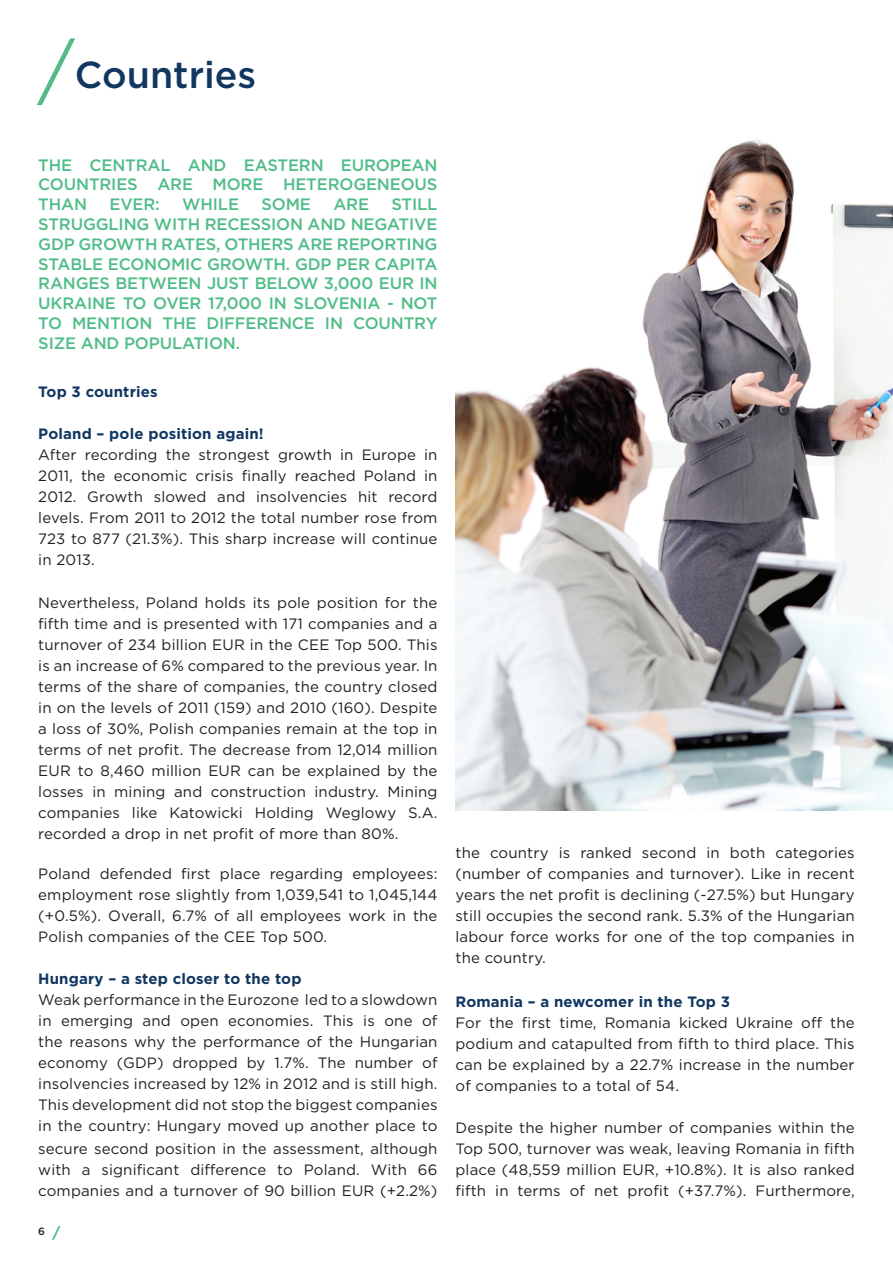
<style>
.page{position:relative;width:893px;height:1263px;background:#fff}
.page>*{position:absolute;margin:0;border:0;box-sizing:border-box;transform-origin:0 0}
.t1{font:500 37.5px "Gotham";color:#113761}
.t2{font:500 16.5px/19.8px "Gotham";letter-spacing:-.01em;color:#50bd88}
.t3{font:15px/21px "Gotham";letter-spacing:.01em;color:#231f20;text-align:justify}
.t4{font:700 15px "Gotham";letter-spacing:.01em;color:#113761}
.t5{font:500 10.5px "Gotham";color:#231f20}
.s1{font-weight:400;font-size:72px;color:#50bd88}
.s2{font-weight:700;font-size:15px;color:#50bd88}
</style>
<div class="page">
<img style="left:455px;top:140px;width:438px;height:670px">
<h1 class="t1" style="left:38px;top:51px;width:220px"><span class="s1">/</span>COUNTRIES</h1>
<p class="t2" style="left:38px;top:155px;width:401px">THE CENTRAL AND EASTERN EUROPEAN<br>COUNTRIES ARE MORE HETEROGENEOUS<br>THAN</p>
<p class="t2" style="left:109px;top:194px;width:52px">EVER:</p>
<p class="t2" style="left:182px;top:194px;width:13px">WHILE</p>
<p class="t2" style="left:261px;top:194px;width:13px">SOME</p>
<p class="t2" style="left:333px;top:194px;width:13px">ARE</p>
<p class="t2" style="left:391px;top:194px;width:30px">STILL</p>
<p class="t2" style="left:38px;top:214px;width:33px">STRUGGLING</p>
<p class="t2" style="left:154px;top:214px;width:97px">WITHRECESSION</p>
<p class="t2" style="left:308px;top:214px;width:14px">AND</p>
<p class="t2" style="left:351px;top:214px;width:13px">NEGA</p>
<p class="t2" style="left:399px;top:214px;width:21px">TIVE</p>
<p class="t2" style="left:38px;top:234px;width:13px">GDP</p>
<p class="t2" style="left:79px;top:234px;width:15px">GROW</p>
<p class="t2" style="left:135px;top:234px;width:126px">TH RATES, OTHERS</p>
<p class="t2" style="left:298px;top:234px;width:13px">ARE</p>
<p class="t2" style="left:337px;top:234px;width:13px">REPOR</p>
<p class="t2" style="left:396px;top:234px;width:21px">TING</p>
<p class="t2" style="left:38px;top:254px;width:32px">STABLE</p>
<p class="t2" style="left:108px;top:254px;width:36px">ECONOMI</p>
<p class="t2" style="left:190px;top:254px;width:32px">C GROW</p>
<p class="t2" style="left:263px;top:254px;width:45px">TH. GDP</p>
<p class="t2" style="left:38px;top:254px;width:401px;text-indent:298px">PER CAPITA<br>RANGES BETWEEN JUST BELOW 3,000 EUR</p>
<p class="t2" style="left:38px;top:273px;width:401px;text-indent:381px">IN<br>U KRAINE TO OVER 17,000 IN SLOVENIA - NOT<br>TO MENTION THE DIFFERENCE IN COUNTRY<br>SIZE AND POPULATION.</p>
<p class="t4" style="left:38px;top:381px;width:121px">Top 3 countries</p>
<p class="t4" style="left:38px;top:423px;width:227px">Poland – pole position again!</p>
<p class="t3" style="left:38px;top:444px;width:401px">After recording the strongest growth in Europe in 2011, the economic crisis finally reached Poland in 2012. Growth slowed and insolvencies hit record levels. From 2011 to 2012 the total number rose from 723 to 877 (21.3%). This sharp increase will continue in 2013.</p>
<p class="t3" style="left:38px;top:591px;width:401px">Nevertheless, Poland holds its pole position for the fifth time and is presented with 171 companies and a turnover of 234 billion EUR in the CEE Top 500. This is an increase of 6% compared to the previous year. In terms of the share of companies, the country closed in on the levels of 2011 (159) and 2010 (160). Despite a loss of 30%, Polish companies remain at the top in terms of net profit. The decrease from 12,014 million EUR to 8,460 million EUR can be explained by the losses in mining and construction industry. M ining companies like Katowicki Holding Weglowy S.A. recorded a drop in net profit of more than 80%.</p>
<p class="t3" style="left:38px;top:863px;width:401px">Poland defended first place regarding employees: employment rose slightly from 1,039,541 to 1,045,144 (+0.5%). Overall, 6.7% of all employees work in the Polish companies of the CEE Top 500.</p>
<p class="t4" style="left:38px;top:969px;width:265px">Hungary – a step closer to the top</p>
<p class="t3" style="left:38px;top:989px;width:401px">Weak performance in the Eurozone led to a slowdown in emerging and open economies. This is one of the reasons why the performance of the Hungarian economy (GDP) dropped by 1.7%. The number of insolvencies increased by 12% in 2012 and is still high.<br>This development did not stop the biggest companies in the country: Hungary moved up another place to</p>
<p class="t3" style="left:38px;top:1138px;width:401px">secure second position in the assessment, although with a significant difference to Poland. With 66 companies and a turnover of 90 billion EUR (+2.2%)</p>
<p class="t5" style="left:38px;top:1224px;width:24px">6 <span class="s2">/</span></p>
<p class="t3" style="left:455px;top:842px;width:401px">the country is ranked second in both categories (number of companies and turnover). Like in recent years the net profit is declining (-27.5%) but Hungary still occupies the second rank. 5.3% of the Hungarian labour force works for one of the top companies in the country.</p>
<p class="t4" style="left:455px;top:992px;width:276px">Romania – a newcomer in the Top 3</p>
<p class="t3" style="left:455px;top:1012px;width:401px">For the first time, Romania kicked Ukraine off the podium and catapulted from fifth to third place. This can be explained by a 22.7% increase in the number of companies to a total of 54.</p>
<p class="t3" style="left:455px;top:1117px;width:401px">Despite the higher number of companies within the Top 500, turnover was weak, leaving Romania in fifth place (48,559 million EUR, +10.8%). It is also ranked fifth in terms of net profit (+37.7%). Furthermore,</p>
</div>
